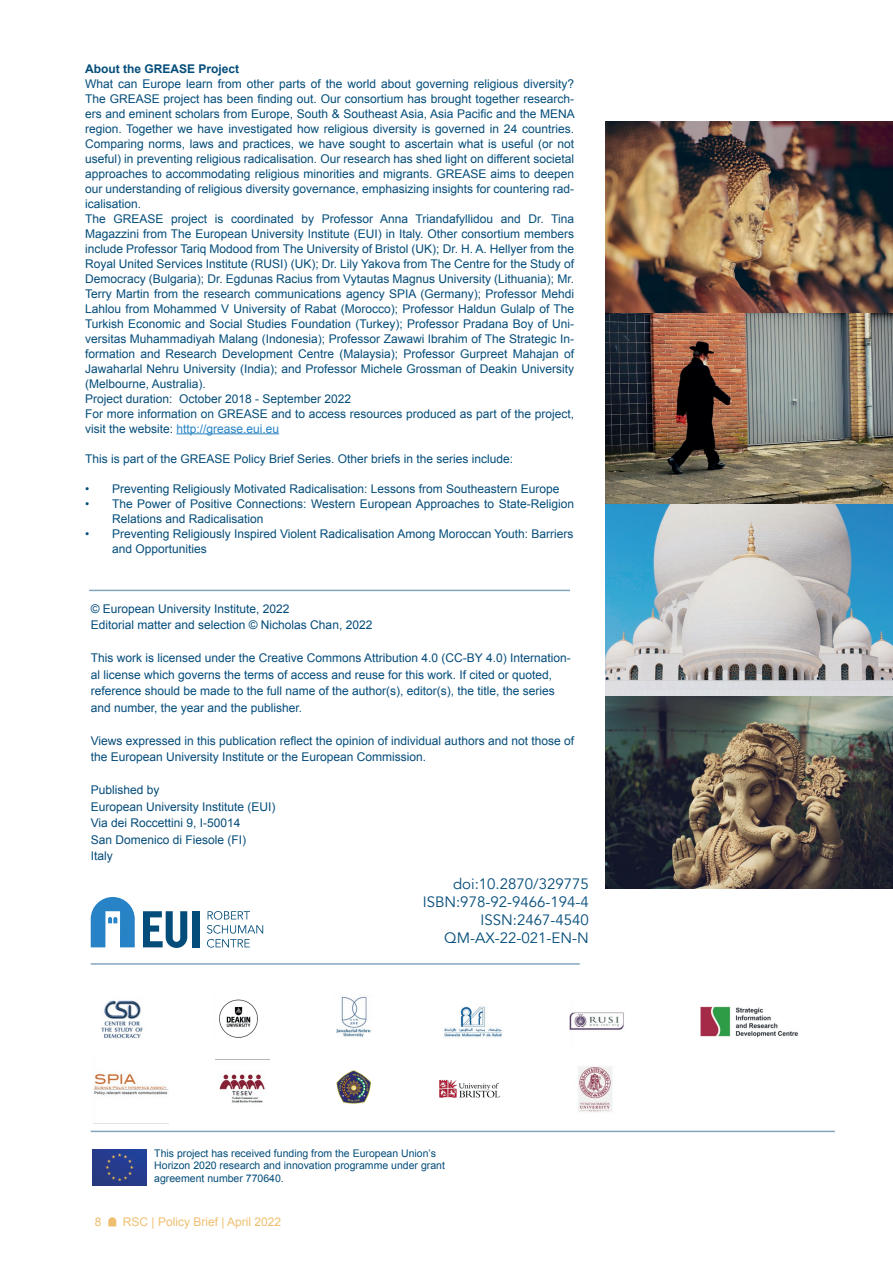
<style>
.page{position:relative;width:893px;height:1263px;background:#fff}
.page>*{position:absolute;margin:0;border:0;box-sizing:border-box;transform-origin:0 0}
.Body-bold_11{font:15px "Avenir";color:#044d7a}
.Body_11{font:12px/15px "Arial";color:#044d7a}
.t1{font:12px/16.5px "Arial";color:#044c7a}
.t2{font:12px "Arial";color:#efbf71}
.Body_11-2{font:700 12px "Arial";color:#044d7a}
.t3{font:10.5px/12.6px "Arial";color:#044d7a}
.s1{color:#2783c5}
</style>
<div class="page">
<img style="left:605px;top:122px;width:288px;height:382px">
<img style="left:605px;top:504px;width:288px;height:385px">
<svg style="left:108px;top:1217px;width:8px;height:9px"></svg>
<img style="left:101px;top:1000px;width:42px;height:39px">
<img style="left:219px;top:999px;width:39px;height:39px">
<img style="left:444px;top:1006px;width:58px;height:32px">
<img style="left:700px;top:1006px;width:99px;height:32px">
<img style="left:569px;top:1012px;width:55px;height:18px">
<img style="left:336px;top:996px;width:35px;height:42px">
<img style="left:93px;top:1073px;width:76px;height:22px">
<img style="left:219px;top:1074px;width:46px;height:29px">
<img style="left:439px;top:1079px;width:61px;height:19px">
<img style="left:578px;top:1066px;width:35px;height:46px">
<img style="left:336px;top:1070px;width:36px;height:34px">
<svg style="left:207px;top:911px;width:56px;height:36px"></svg>
<svg style="left:91px;top:897px;width:44px;height:50px"></svg>
<div style="left:192px;top:911px;width:7px;height:36px;background:#044d7a"></div>
<svg style="left:143px;top:911px;width:44px;height:37px"></svg>
<hr style="left:91px;top:963px;width:489px;height:2px;background:#044d7a">
<hr style="left:91px;top:1131px;width:744px;height:1px;background:#044d7a">
<hr style="left:176px;top:433px;width:103px;height:1px;background:#2783c5">
<img style="left:93px;top:1149px;width:54px;height:36px">
<hr style="left:89px;top:590px;width:481px;height:1px;background:#044d7a">
<p class="Body_11-2" style="left:85px;top:60px;width:156px">About the GREASE Project</p>
<p class="Body_11" style="left:85px;top:76px;width:491px;text-align:justify">What can Europe learn from other parts of the world about governing religious diversity?<br>The GREASE project has been finding out. Our consortium has brought together research&shy;ers and eminent scholars from Europe, South &amp; Southeast Asia, Asia Pacific and the MENA region. Together we have investigated how religious diversity is governed in 24 countries.<br>Comparing norms, laws and practices, we have sought to ascertain what is useful (or not useful) in preventing religious radicalisation. Our research has shed light on different societal approaches to accommodating religious minorities and migrants. GREASE aims to deepen our understanding of religious diversity governance, emphasizing insights for countering rad&shy;icalisation.</p>
<p class="Body_11" style="left:85px;top:211px;width:490px;text-align:justify">The GREASE project is coordinated by Professor Anna Triandafyllidou and Dr. Tina Magazzini from The European University Institute (EUI) in Italy. Other consortium members include Professor Tariq Modood from The University of Bristol (UK); Dr. H. A. Hellyer from the Royal United Services Institute (RUSI) (UK); Dr. Lily Yakova from The Centre for the Study of Democracy (Bulgaria); Dr. Egdunas Racius from Vytautas Magnus University (Lithuania); Mr.<br>Terry Martin from the research communications agency SPIA (Germany); Professor Mehdi Lahlou from Mohammed V University of Rabat (Morocco); Professor Haldun Gulalp of The Turkish Economic and Social Studies Foundation (Turkey); Professor Pradana Boy of Uni&shy;versitas Muhammadiyah Malang (Indonesia); Professor Zawawi Ibrahim of The Strategic In&shy;formation and Research Development Centre (Malaysia); Professor Gurpreet Mahajan of Jawaharlal Nehru University (India); and Professor Michele Grossman of Deakin University (Melbourne, Australia).</p>
<p class="Body_11" style="left:85px;top:391px;width:268px">Project duration: October 2018 - September 2022</p>
<p class="Body_11" style="left:85px;top:406px;width:490px">For more information on GREASE and to access resources produced as part of the project, visit the website: <span class="s1">http://grease.eui.eu</span></p>
<p class="Body_11" style="left:85px;top:451px;width:430px">This is part of the GREASE Policy Brief Series. Other briefs in the series include:</p>
<p class="Body_11" style="left:85px;top:481px;width:476px">• Preventing Religiously Motivated Radicalisation: Lessons from Southeastern Europe</p>
<p class="Body_11" style="left:112px;top:496px;width:463px;text-indent:-27px">• The Power of Positive Connections: Western European Approaches to State-Religion<br>Relations and Radicalisation</p>
<p class="Body_11" style="left:112px;top:526px;width:463px;text-indent:-27px">• Preventing Religiously Inspired Violent Radicalisation Among Moroccan Youth: Barriers and Opportunities</p>
<p class="t1" style="left:91px;top:600px;width:200px">© European University Institute, 2022</p>
<p class="t1" style="left:91px;top:617px;width:283px">Editorial matter and selection © Nicholas Chan, 2022</p>
<p class="t1" style="left:91px;top:650px;width:481px">This work is licensed under the Creative Commons Attribution 4.0 (CC-BY 4.0) Internation&shy;al license which governs the terms of access and reuse for this work. If cited or quoted, reference should be made to the full name of the author(s), editor(s), the title, the series and number, the year and the publisher.</p>
<p class="t1" style="left:91px;top:732px;width:485px">Views expressed in this publication reflect the opinion of individual authors and not those of the European University Institute or the European Commission.</p>
<p class="t1" style="left:91px;top:782px;width:70px">Published by</p>
<p class="t1" style="left:91px;top:798px;width:186px">European University Institute (EUI)</p>
<p class="t1" style="left:91px;top:815px;width:151px">Via dei Roccettini 9, I-50014</p>
<p class="t1" style="left:91px;top:831px;width:157px">San Domenico di Fiesole (FI)</p>
<p class="t1" style="left:91px;top:848px;width:24px">Italy</p>
<p class="Body-bold_11" style="left:453px;top:875px;width:137px">doi:10.2870/329775</p>
<p class="Body-bold_11" style="left:423px;top:893px;width:167px">ISBN:978-92-9466-194-4</p>
<p class="Body-bold_11" style="left:480px;top:911px;width:110px">ISSN:2467-4540</p>
<p class="Body-bold_11" style="left:444px;top:929px;width:146px">QM-AX-22-021-EN-N</p>
<p class="t3" style="left:154px;top:1147px;width:292px">This project has received funding from the European Union’s<br>Horizon 2020 research and innovation programme under grant agreement number 770640.</p>
<p class="t2" style="left:95px;top:1214px;width:8px">8</p>
<p class="t2" style="left:123px;top:1214px;width:160px">RSC | Policy Brief | April 2022</p>
</div>
